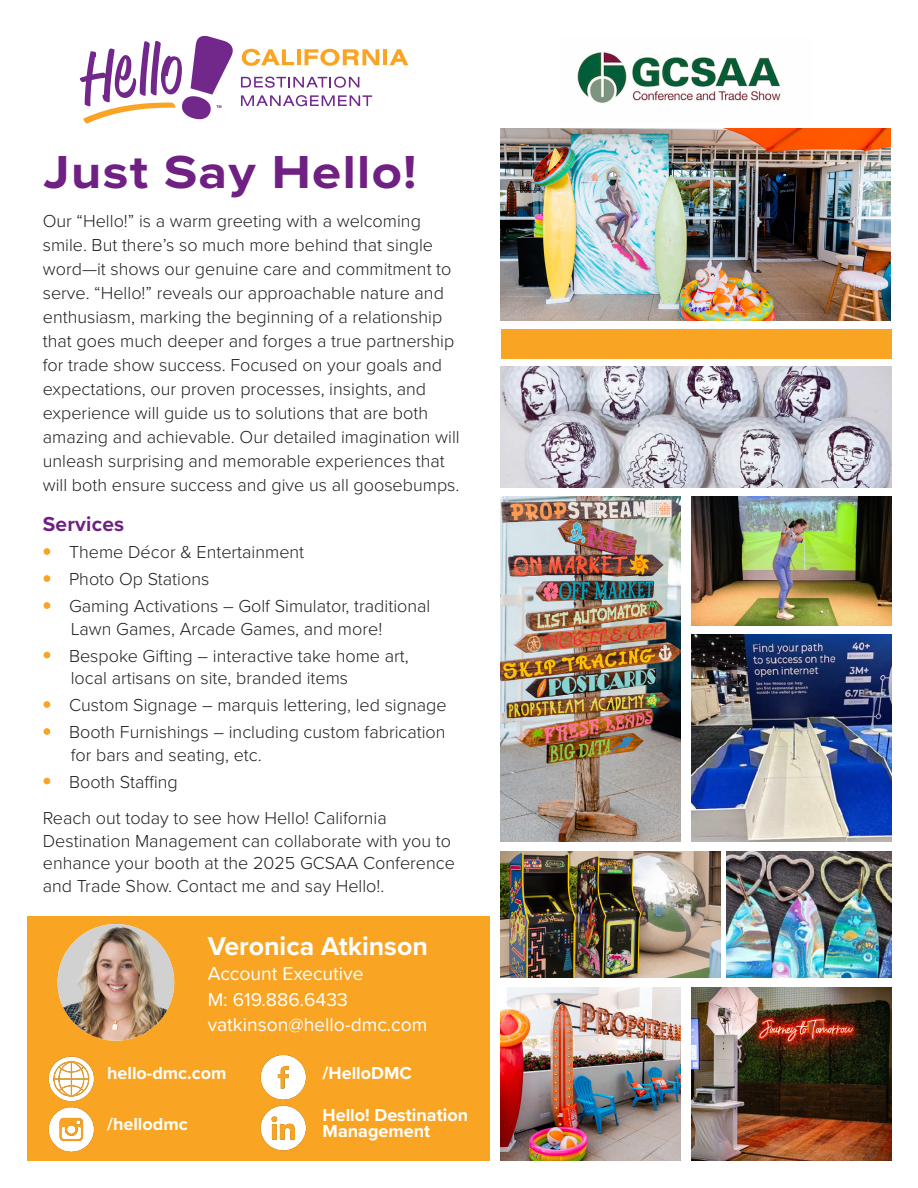
<style>
.page{position:relative;width:918px;height:1188px;background:#fff}
.page>*{position:absolute;margin:0;border:0;box-sizing:border-box;transform-origin:0 0}
.t1{font:700 48px "Proxima Nova Wide";letter-spacing:.03em;color:#702082}
.t2{font:700 26.7px "Proxima Nova";color:#fff}
.t3{font:700 21px "Proxima Nova";letter-spacing:.01em;color:#702082}
.t4{font:19.35px "Proxima Nova";color:#fff}
.t5{font:300 18px/24px "Proxima Nova";color:#231f20}
.t6{font:700 18px "Proxima Nova";color:#fff}
.t7{font:18px "Proxima Nova";color:#fff}
.s1{color:#f9a523}
</style>
<div class="page">
<img style="left:501px;top:129px;width:390px;height:192px">
<img style="left:501px;top:497px;width:180px;height:345px">
<img style="left:692px;top:635px;width:199px;height:207px">
<img style="left:577px;top:52px;width:204px;height:51px">
<img style="left:501px;top:367px;width:390px;height:120px">
<img style="left:692px;top:497px;width:199px;height:128px">
<img style="left:500px;top:851px;width:220px;height:126px">
<div style="left:501px;top:329px;width:390px;height:30px;background:#f9a523"></div>
<img style="left:727px;top:851px;width:164px;height:126px">
<img style="left:500px;top:987px;width:181px;height:174px">
<img style="left:692px;top:987px;width:199px;height:174px">
<svg style="left:241px;top:77px;width:118px;height:11px"></svg>
<svg style="left:241px;top:95px;width:131px;height:11px"></svg>
<svg style="left:80px;top:36px;width:153px;height:88px"></svg>
<svg style="left:242px;top:49px;width:52px;height:17px"></svg>
<hr style="left:297px;top:49px;width:4px;height:16px;background:#f9a523">
<svg style="left:305px;top:49px;width:74px;height:17px"></svg>
<hr style="left:383px;top:49px;width:4px;height:16px;background:#f9a523">
<svg style="left:390px;top:49px;width:18px;height:16px"></svg>
<div style="left:27px;top:917px;width:463px;height:244px;background:#f9a523"></div>
<img style="left:58px;top:924px;width:116px;height:117px;border-radius:58px">
<img style="left:48px;top:1056px;width:46px;height:96px">
<img style="left:260px;top:1055px;width:46px;height:96px">
<p class="t1" style="left:44px;top:136px;width:374px">Just Say Hello!</p>
<p class="t5" style="left:43px;top:208px;width:418px">Our “Hello!” is a warm greeting with a welcoming smile. But there’s so much more behind that single word—it shows our genuine care and commitment to serve. “Hello!” reveals our approachable nature and enthusiasm, marking the beginning of a relationship that goes much deeper and forges a true partnership for trade show success. Focused on your goals and expectations, our proven processes, insights, and experience will guide us to solutions that are both amazing and achievable. Our detailed imagination will unleash surprising and memorable experiences that will both ensure success and give us all goosebumps.</p>
<p class="t3" style="left:43px;top:508px;width:83px">Services</p>
<p class="t5" style="left:43px;top:539px;width:263px"><span class="s1">•</span> Theme Décor &amp; Entertainment</p>
<p class="t5" style="left:43px;top:566px;width:168px"><span class="s1">•</span> Photo Op Stations</p>
<p class="t5" style="left:43px;top:593px;width:389px"><span class="s1">•</span> Gaming Activations – Golf Simulator, traditional</p>
<p class="t5" style="left:71px;top:616px;width:313px">Lawn Games, Arcade Games, and more!</p>
<p class="t5" style="left:43px;top:643px;width:368px"><span class="s1">•</span> Bespoke Gifting – interactive take home art,</p>
<p class="t5" style="left:71px;top:665px;width:279px">local artisans on site, branded items</p>
<p class="t5" style="left:43px;top:692px;width:405px"><span class="s1">•</span> Custom Signage – marquis lettering, led signage</p>
<p class="t5" style="left:43px;top:719px;width:404px"><span class="s1">•</span> Booth Furnishings – including custom fabrication</p>
<p class="t5" style="left:71px;top:742px;width:192px">for bars and seating, etc.</p>
<p class="t5" style="left:43px;top:769px;width:136px"><span class="s1">•</span> Booth Staffing</p>
<p class="t5" style="left:43px;top:806px;width:414px;line-height:22.5px">Reach out today to see how Hello! California Destination Management can collaborate with you to enhance your booth at the 2025 GCSAA Conference and Trade Show. Contact me and say Hello!.</p>
<p class="t2" style="left:208px;top:926px;width:222px">Veronica Atkinson</p>
<p class="t4" style="left:208px;top:959px;width:157px">Account Executive</p>
<p class="t4" style="left:208px;top:985px;width:142px">M: 619.886.6433</p>
<p class="t4" style="left:208px;top:1010px;width:221px">vatkinson@hello-dmc.com</p>
<p class="t6" style="left:107px;top:1059px;width:121px">hello-dmc.com</p>
<p class="t6" style="left:107px;top:1110px;width:82px">/hellodmc</p>
<p class="t6" style="left:206px;top:993px;width:120px">Regina Brooks</p>
<p class="t7" style="left:206px;top:1019px;width:202px">Senior Account Executive</p>
<p class="t6" style="left:323px;top:1059px;width:91px">/HelloDMC</p>
<p class="t6" style="left:323px;top:1101px;width:147px">Hello! Destination</p>
<p class="t6" style="left:323px;top:1118px;width:109px">Management</p>
</div>
